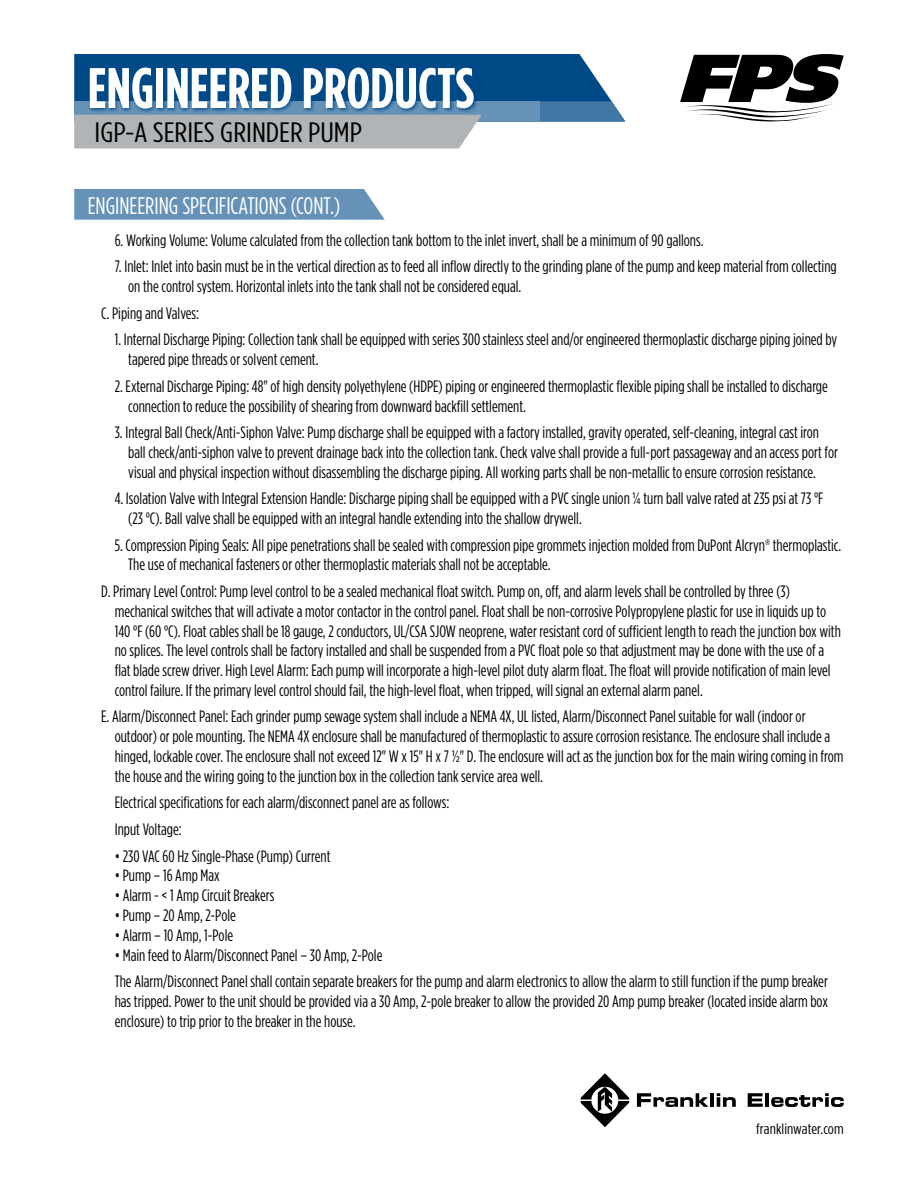
<style>
.page{position:relative;width:918px;height:1188px;background:#fff}
.page>*{position:absolute;margin:0;border:0;box-sizing:border-box;transform-origin:0 0}
.t1{font:700 57px "Gotham Condensed";color:#fff}
.t2{font:28.05px "Gotham Condensed";color:#000;scale:1.18 1}
.t3{font:24px "Gotham Condensed";color:#fff}
.t4{font:16.5px/19.8px "Gotham Condensed";color:#000}
.t5{font:14.85px "Gotham Condensed";color:#000;scale:1.11 1}
</style>
<div class="page">
<svg style="left:637px;top:1093px;width:71px;height:14px"></svg>
<hr style="left:710px;top:1093px;width:4px;height:14px;background:#000">
<svg style="left:717px;top:1093px;width:19px;height:14px"></svg>
<svg style="left:748px;top:1093px;width:15px;height:14px"></svg>
<hr style="left:765px;top:1093px;width:4px;height:14px;background:#000">
<svg style="left:771px;top:1093px;width:73px;height:14px"></svg>
<svg style="left:581px;top:1073px;width:48px;height:54px"></svg>
<svg style="left:680px;top:54px;width:164px;height:68px"></svg>
<svg style="left:74px;top:54px;width:551px;height:94px"></svg>
<div style="left:88px;top:65px;width:390px;height:48px;background:#004987;opacity:.85"></div>
<svg style="left:74px;top:189px;width:311px;height:31px;background:#6c96ba"></svg>
<h1 class="t1" style="left:88px;top:55px;width:388px">ENGINEERED PRODUCTS</h1>
<h2 class="t2" style="left:94px;top:116px;width:228px">IGP-A SERIES GRINDER PUMP</h2>
<h3 class="t3" style="left:88px;top:192px;width:254px">ENGINEERING SPECIFICATIONS (CONT.)</h3>
<p class="t4" style="left:115px;top:230px;width:590px">6. Working Volume: Volume calculated from the collection tank bottom to the inlet invert, shall be a minimum of 90 gallons.</p>
<p class="t4" style="left:128px;top:257px;width:710px;text-indent:-13px">7. Inlet: Inlet into basin must be in the vertical direction as to feed all inflow directly to the grinding plane of the pump and keep material from collecting on the control system. Horizontal inlets into the tank shall not be considered equal.</p>
<p class="t4" style="left:101px;top:303px;width:99px">C. Piping and Valves:</p>
<p class="t4" style="left:128px;top:330px;width:711px;text-indent:-13px">1. Internal Discharge Piping: Collection tank shall be equipped with series 300 stainless steel and/or engineered thermoplastic discharge piping joined by tapered pipe threads or solvent cement.</p>
<p class="t4" style="left:128px;top:376px;width:701px;text-indent:-13px">2. External Discharge Piping: 48" of high density polyethylene (HDPE) piping or engineered thermoplastic flexible piping shall be installed to discharge connection to reduce the possibility of shearing from downward backfill settlement.</p>
<p class="t4" style="left:128px;top:422px;width:711px;text-indent:-13px">3. Integral Ball Check/Anti-Siphon Valve: Pump discharge shall be equipped with a factory installed, gravity operated, self-cleaning, integral cast iron ball check/anti-siphon valve to prevent drainage back into the collection tank. Check valve shall provide a full-port passageway and an access port for visual and physical inspection without disassembling the discharge piping. All working parts shall be non-metallic to ensure corrosion resistance.</p>
<p class="t4" style="left:128px;top:488px;width:697px;text-indent:-13px">4. Isolation Valve with Integral Extension Handle: Discharge piping shall be equipped with a PVC single union ¼ turn ball valve rated at 235 psi at 73 °F (23 °C). Ball valve shall be equipped with an integral handle extending into the shallow drywell.</p>
<p class="t4" style="left:128px;top:535px;width:715px;text-indent:-13px">5. Compression Piping Seals: All pipe penetrations shall be sealed with compression pipe grommets injection molded from DuPont Alcryn® thermoplastic.<br>The use of mechanical fasteners or other thermoplastic materials shall not be acceptable.</p>
<p class="t4" style="left:115px;top:581px;width:728px;text-indent:-13px">D. Primary Level Control: Pump level control to be a sealed mechanical float switch. Pump on, off, and alarm levels shall be controlled by three (3) mechanical switches that will activate a motor contactor in the control panel. Float shall be non-corrosive Polypropylene plastic for use in liquids up to 140 °F (60 °C). Float cables shall be 18 gauge, 2 conductors, UL/CSA SJOW neoprene, water resistant cord of sufficient length to reach the junction box with no splices. The level controls shall be factory installed and shall be suspended from a PVC float pole so that adjustment may be done with the use of a flat blade screw driver. High Level Alarm: Each pump will incorporate a high-level pilot duty alarm float. The float will provide notification of main level control failure. If the primary level control should fail, the high-level float, when tripped, will signal an external alarm panel.</p>
<p class="t4" style="left:115px;top:707px;width:730px;text-indent:-13px">E. Alarm/Disconnect Panel: Each grinder pump sewage system shall include a NEMA 4X, UL listed, Alarm/Disconnect Panel suitable for wall (indoor or outdoor) or pole mounting. The NEMA 4X enclosure shall be manufactured of thermoplastic to assure corrosion resistance. The enclosure shall include a hinged, lockable cover. The enclosure shall not exceed 12" W x 15" H x 7 ½" D. The enclosure will act as the junction box for the main wiring coming in from the house and the wiring going to the junction box in the collection tank service area well.</p>
<p class="t4" style="left:115px;top:789px;width:336px;line-height:26.5px">Electrical specifications for each alarm/disconnect panel are as follows:<br>Input Voltage:</p>
<p class="t4" style="left:115px;top:846px;width:217px">• 230 VAC 60 Hz Single-Phase (Pump) Current</p>
<p class="t4" style="left:115px;top:865px;width:107px">• Pump – 16 Amp Max</p>
<p class="t4" style="left:115px;top:885px;width:161px">• Alarm - &lt; 1 Amp Circuit Breakers</p>
<p class="t4" style="left:115px;top:905px;width:123px">• Pump – 20 Amp, 2-Pole</p>
<p class="t4" style="left:115px;top:925px;width:120px">• Alarm – 10 Amp, 1-Pole</p>
<p class="t4" style="left:115px;top:941px;width:715px;line-height:26.5px">• Main feed to Alarm/Disconnect Panel – 30 Amp, 2-Pole<br>The Alarm/Disconnect Panel shall contain separate breakers for the pump and alarm electronics to allow the alarm to still function if the pump breaker</p>
<p class="t4" style="left:115px;top:991px;width:715px">has tripped. Power to the unit should be provided via a 30 Amp, 2-pole breaker to allow the provided 20 Amp pump breaker (located inside alarm box enclosure) to trip prior to the breaker in the house.</p>
<p class="t5" style="left:756px;top:1120px;width:80px">franklinwater.com</p>
</div>
